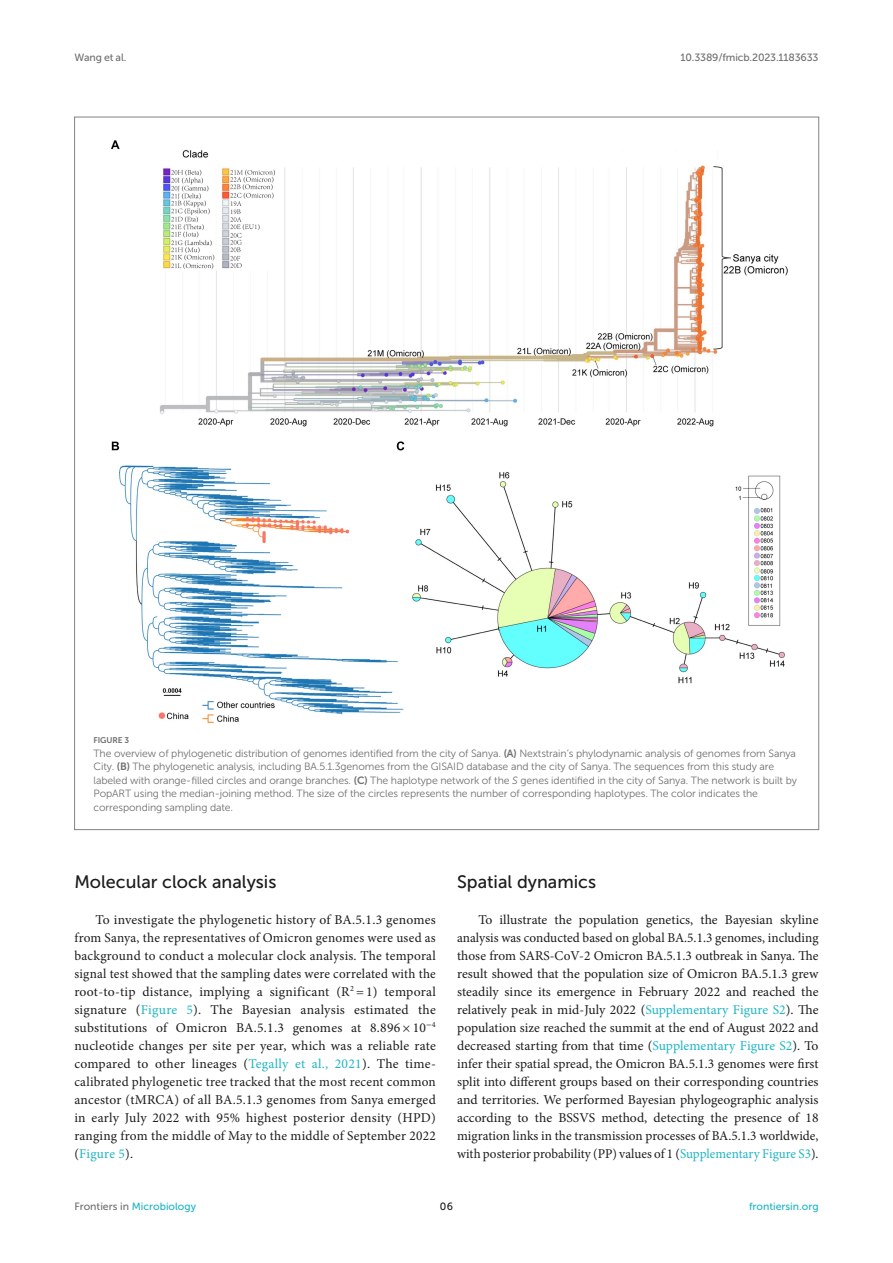
<style>
.page{position:relative;width:893px;height:1263px;background:#fff}
.page>*{position:absolute;margin:0;border:0;box-sizing:border-box;transform-origin:0 0}
.HEAD_2{font:18px "Museo Sans 500";color:#1b1c1b}
.TEXT_FLUSH{font:13.5px/18px "Minion Pro";letter-spacing:.005em;color:#1b1c1b;text-align:justify}
.FIG_LEG{font:10.5px/13.5px "Museo Sans 300";letter-spacing:-.01em;color:#706f70}
.t1{font:10.5px "Museo Sans 500";color:#1db5c3}
.t2{font:10.5px "Museo Sans 500";letter-spacing:-.015em;color:#706f70}
.t3{font:10.5px "Museo Sans 500";color:#1b1c1b}
.FIG_HD{font:8.25px "Museo Sans 700";letter-spacing:-.01em;color:#706f70}
.s1{font-family:"Museo Sans 700"}
.s2{font-style:italic}
.s3{color:#1db5c3}
.s4{color:#706f70}
</style>
<div class="page">
<img style="left:111px;top:140px;width:677px;height:583px">
<p class="t2" style="left:74px;top:51px;width:53px">Wang et al.</p>
<p class="t2" style="left:681px;top:51px;width:139px">10.3389/fmicb.2023.1183633</p>
<p class="FIG_HD" style="left:94px;top:736px;width:37px">FIGURE 3</p>
<p class="FIG_LEG" style="left:94px;top:746px;width:705px">The overview of phylogenetic distribution of genomes identified from the city of Sanya. <span class="s1">(A)</span> Nextstrain’s phylodynamic analysis of genomes from Sanya City. <span class="s1">(B)</span> The phylogenetic analysis, including BA.5.1.3genomes from the GISAID database and the city of Sanya. The sequences from this study are labeled with orange-filled circles and orange branches. <span class="s1">(C)</span> The haplotype network of the <span class="s2">S</span> genes identified in the city of Sanya. The network is built by PopART using the median-joining method. The size of the circles represents the number of corresponding haplotypes. The color indicates the corresponding sampling date.</p>
<p class="HEAD_2" style="left:74px;top:872px;width:204px">Molecular clock analysis</p>
<p class="TEXT_FLUSH" style="left:74px;top:911px;width:363px;text-indent:21px">To investigate the phylogenetic history of BA.5.1.3 genomes from Sanya, the representatives of Omicron genomes were used as background to conduct a molecular clock analysis. The temporal signal test showed that the sampling dates were correlated with the root-to-tip distance, implying a significant (R<sup>2</sup> = 1) temporal signature (<span class="s3">Figure 5</span>). The Bayesian analysis estimated the substitutions of Omicron BA.5.1.3 genomes at 8.896 × 10<sup>−</sup><sup>4 </sup>nucleotide changes per site per year, which was a reliable rate compared to other lineages (<span class="s3">Tegally et al., 2021</span>). The time&shy;calibrated phylogenetic tree tracked that the most recent common ancestor (tMRCA) of all BA.5.1.3 genomes from Sanya emerged in early July 2022 with 95% highest posterior density (HPD) ranging from the middle of May to the middle of September 2022 (<span class="s3">Figure 5</span>).</p>
<p class="HEAD_2" style="left:457px;top:872px;width:141px">Spatial dynamics</p>
<p class="TEXT_FLUSH" style="left:457px;top:911px;width:363px;text-indent:21px">To illustrate the population genetics, the Bayesian skyline analysis was conducted based on global BA.5.1.3 genomes, including those from SARS-CoV-2 Omicron BA.5.1.3 outbreak in Sanya. The result showed that the population size of Omicron BA.5.1.3 grew steadily since its emergence in February 2022 and reached the relatively peak in mid-July 2022 (<span class="s3">Supplementary Figure S2</span>). The population size reached the summit at the end of August 2022 and decreased starting from that time (<span class="s3">Supplementary Figure S2</span>). To infer their spatial spread, the Omicron BA.5.1.3 genomes were first split into different groups based on their corresponding countries and territories. We performed Bayesian phylogeographic analysis according to the BSSVS method, detecting the presence of 18 migration links in the transmission processes of BA.5.1.3 worldwide, with posterior probability (PP) values of 1 (<span class="s3">Supplementary Figure S3</span>).</p>
<p class="t1" style="left:74px;top:1200px;width:123px"><span class="s4">Frontiers in</span> Microbiology</p>
<p class="t3" style="left:440px;top:1200px;width:15px">06</p>
<p class="t1" style="left:749px;top:1200px;width:71px">frontiersin.org</p>
</div>
